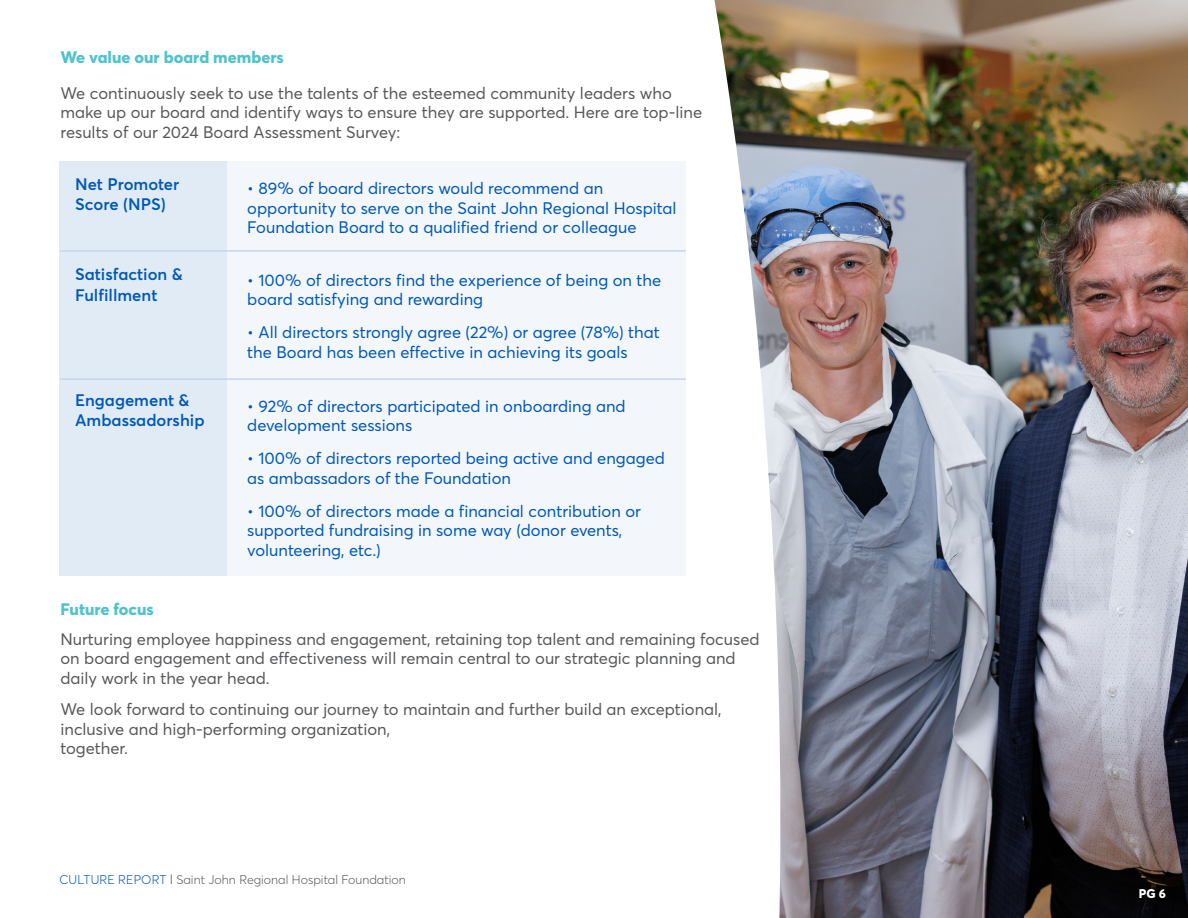
<style>
.page{position:relative;width:1188px;height:918px;background:#fff}
.page>*{position:absolute;margin:0;border:0;box-sizing:border-box;transform-origin:0 0}
.t1{font:16.5px/19.5px "Averta";color:#0058b8}
.t2{font:16.5px/19.5px "Averta";color:#57585a}
.t3{font:600 16.5px/19.5px "Averta";color:#0058b8}
.t4{font:800 16.5px "Averta";color:#4fc3cb}
.t5{font:300 12.45px "Averta";color:#57585a}
.t6{font:800 12.45px "Averta";color:#fff}
.s1{color:#0058b8}
.s2{font-size:13.5px}
</style>
<div class="page">
<img style="left:838px;top:0;width:350px;height:918px">
<img style="left:714px;top:0;width:124px;height:918px">
<div style="left:59px;top:161px;width:627px;height:415px;background:#e0ebf6"></div>
<div style="left:227px;top:161px;width:459px;height:415px;background:#f3f7fb"></div>
<hr style="left:60px;top:250px;width:626px;height:2px;background:#c2d6ee">
<hr style="left:60px;top:378px;width:626px;height:2px;background:#c2d6ee">
<p class="t4" style="left:60px;top:45px;width:225px">We value our board members</p>
<p class="t2" style="left:60px;top:82px;width:613px">We continuously seek to use the talents of the esteemed community leaders who</p>
<p class="t2" style="left:60px;top:102px;width:643px">make up our board and identify ways to ensure they are supported. Here are top-line</p>
<p class="t2" style="left:60px;top:121px;width:341px">results of our 2024 Board Assessment Survey:</p>
<p class="t3" style="left:75px;top:174px;width:106px">Net Promoter<br>Score (NPS)</p>
<p class="t3" style="left:75px;top:263px;width:109px;line-height:21px">Satisfaction &amp;<br>Fulfillment</p>
<p class="t3" style="left:75px;top:390px;width:131px">Engagement &amp;<br>Ambassadorship</p>
<p class="t1" style="left:247px;top:178px;width:431px">• 89% of board directors would recommend an opportunity to serve on the Saint John Regional Hospital<br>Foundation Board to a qualified friend or colleague</p>
<p class="t1" style="left:247px;top:269px;width:415px">• 100% of directors find the experience of being on the board satisfying and rewarding</p>
<p class="t1" style="left:247px;top:322px;width:414px">• All directors strongly agree (22%) or agree (78%) that the Board has been effective in achieving its goals</p>
<p class="t1" style="left:247px;top:395px;width:380px">• 92% of directors participated in onboarding and development sessions</p>
<p class="t1" style="left:247px;top:448px;width:419px">• 100% of directors reported being active and engaged as ambassadors of the Foundation</p>
<p class="t1" style="left:247px;top:500px;width:395px">• 100% of directors made a financial contribution or supported fundraising in some way (donor events, volunteering, etc.)</p>
<p class="t4" style="left:60px;top:597px;width:95px">Future focus</p>
<p class="t2" style="left:60px;top:628px;width:701px">Nurturing employee happiness and engagement, retaining top talent and remaining focused on board engagement and effectiveness will remain central to our strategic planning and daily work in the year head.</p>
<p class="t2" style="left:60px;top:699px;width:663px">We look forward to continuing our journey to maintain and further build an exceptional, inclusive and high-performing organization,</p>
<p class="t2" style="left:60px;top:738px;width:69px">together.</p>
<p class="t5" style="left:59px;top:871px;width:348px"><span class="s1">CULTURE REPORT</span> <span class="s2">I</span> Saint John Regional Hospital Foundation</p>
<p class="t6" style="left:1139px;top:885px;width:29px">PG 6</p>
</div>
